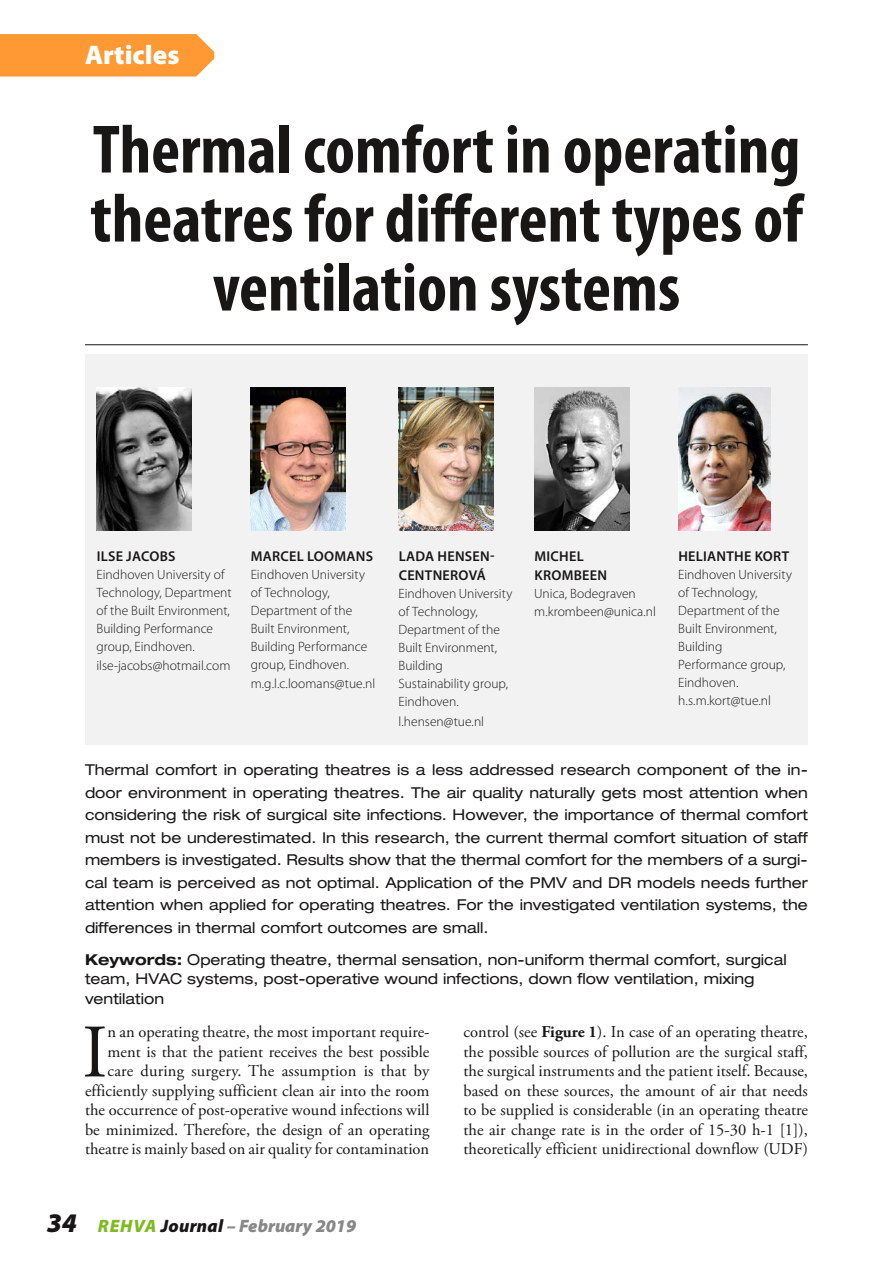
<style>
.page{position:relative;width:893px;height:1263px;background:#fff}
.page>*{position:absolute;margin:0;border:0;box-sizing:border-box;transform-origin:0 0}
.t1{font:75.3px "Adobe Garamond Pro";color:#181716}
.t2{font:700 condensed 69px/69px "Myriad Pro";color:#181716;text-align:center}
.t3{font:900 27px "Myriad Pro";color:#fff}
.t4{font:italic 900 18px "Myriad Pro";letter-spacing:.01em;color:#878786}
.t5{font:16.5px/19.5px "Adobe Garamond Pro";color:#181716;text-align:right}
.t6{font:expanded 15px/22.5px "Helvetica Neue LT Std";color:#181716;text-align:justify}
.t7{font:600 14.25px/19.5px "Myriad Pro";letter-spacing:.02em;color:#181716}
.t8{font:300 13.5px/18px "Myriad Pro";color:#181716}
.s1{font-weight:700}
.s2{font-size:27px;color:#181716}
.s3{color:#7fba23}
.s4{color:#181716}
</style>
<div class="page">
<hr style="left:85px;top:344px;width:723px;height:1px;background:#181716">
<div style="left:85px;top:355px;width:723px;height:390px;background:#f2f2f2"></div>
<img style="left:399px;top:388px;width:95px;height:142px">
<img style="left:678px;top:388px;width:93px;height:142px">
<img style="left:251px;top:388px;width:95px;height:142px">
<img style="left:97px;top:388px;width:95px;height:142px">
<img style="left:534px;top:388px;width:95px;height:142px">
<div style="left:0;top:34px;width:214px;height:43px;background:#f93"></div>
<h3 class="t3" style="left:85px;top:37px;width:96px">Articles</h3>
<h2 class="t2" style="left:90px;top:114px;width:714px">Thermal comfort in operating theatres for different types of ventilation systems</h2>
<p class="t7" style="left:97px;top:546px;width:81px">ILSE JACOBS</p>
<p class="t8" style="left:97px;top:565px;width:137px">Eindhoven University of<br>Technology, Department of the Built Environment,<br>Building Performance group, Eindhoven.</p>
<p class="t8" style="left:97px;top:656px;width:135px">ilse-jacobs@hotmail.com</p>
<p class="t7" style="left:251px;top:546px;width:124px">MARCEL LOOMANS</p>
<p class="t8" style="left:251px;top:565px;width:118px">Eindhoven University of Technology,<br>Department of the<br>Built Environment,<br>Building Performance group, Eindhoven.</p>
<p class="t8" style="left:251px;top:674px;width:126px">m.g.l.c.loomans@tue.nl</p>
<p class="t7" style="left:399px;top:546px;width:97px">LADA HENSEN-<br>CENTNEROVÁ</p>
<p class="t8" style="left:399px;top:584px;width:115px">Eindhoven University of Technology,<br>Department of the<br>Built Environment,<br>Building<br>Sustainability group,<br>Eindhoven.</p>
<p class="t8" style="left:399px;top:712px;width:87px">l.hensen@tue.nl</p>
<p class="t7" style="left:534px;top:546px;width:74px">MICHEL<br>KROMBEEN</p>
<p class="t8" style="left:534px;top:584px;width:123px">Unica, Bodegraven m.krombeen@unica.nl</p>
<p class="t7" style="left:678px;top:546px;width:112px">HELIANTHE KORT</p>
<p class="t8" style="left:678px;top:565px;width:115px">Eindhoven University of Technology,<br>Department of the<br>Built Environment,<br>Building<br>Performance group,<br>Eindhoven. h.s.m.kort@tue.nl</p>
<p class="t6" style="left:85px;top:758px;width:724px">Thermal comfort in operating theatres is a less addressed research component of the in&shy;door environment in operating theatres. The air quality naturally gets most attention when considering the risk of surgical site infections. However, the importance of thermal comfort must not be underestimated. In this research, the current thermal comfort situation of staff members is investigated. Results show that the thermal comfort for the members of a surgi&shy;cal team is perceived as not optimal. Application of the PMV and DR models needs further attention when applied for operating theatres. For the investigated ventilation systems, the differences in thermal comfort outcomes are small.</p>
<p class="t6" style="left:85px;top:949px;width:703px;line-height:19.5px;text-align:left"><span class="s1">Keywords:</span> Operating theatre, thermal sensation, non-uniform thermal comfort, surgical team, HVAC systems, post-operative wound infections, down flow ventilation, mixing ventilation</p>
<p class="t5" style="left:85px;top:1023px;width:346px">n an operating theatre, the most important require&shy;ment is that the patient receives the best possible care during surgery. The assumption is that by efficiently supplying sufficient clean air into the room the occurrence of post-operative wound infections will be minimized. Therefore, the design of an operating theatre is mainly based on air quality for contamination</p>
<p class="t5" style="left:463px;top:1023px;width:346px;text-align:justify">control (see <span class="s1">Figure 1</span>). In case of an operating theatre, the possible sources of pollution are the surgical staff, the surgical instruments and the patient itself. Because, based on these sources, the amount of air that needs to be supplied is considerable (in an operating theatre the air change rate is in the order of 15-30 h-1 [1]), theoretically efficient unidirectional downflow (UDF)</p>
<h1 class="t1" style="left:82px;top:1007px;width:27px">I</h1>
<p class="t4" style="left:47px;top:1214px;width:311px"><span class="s2">34</span> <span class="s3">REHVA</span> <span class="s4">Journal</span> – February 2019</p>
</div>
